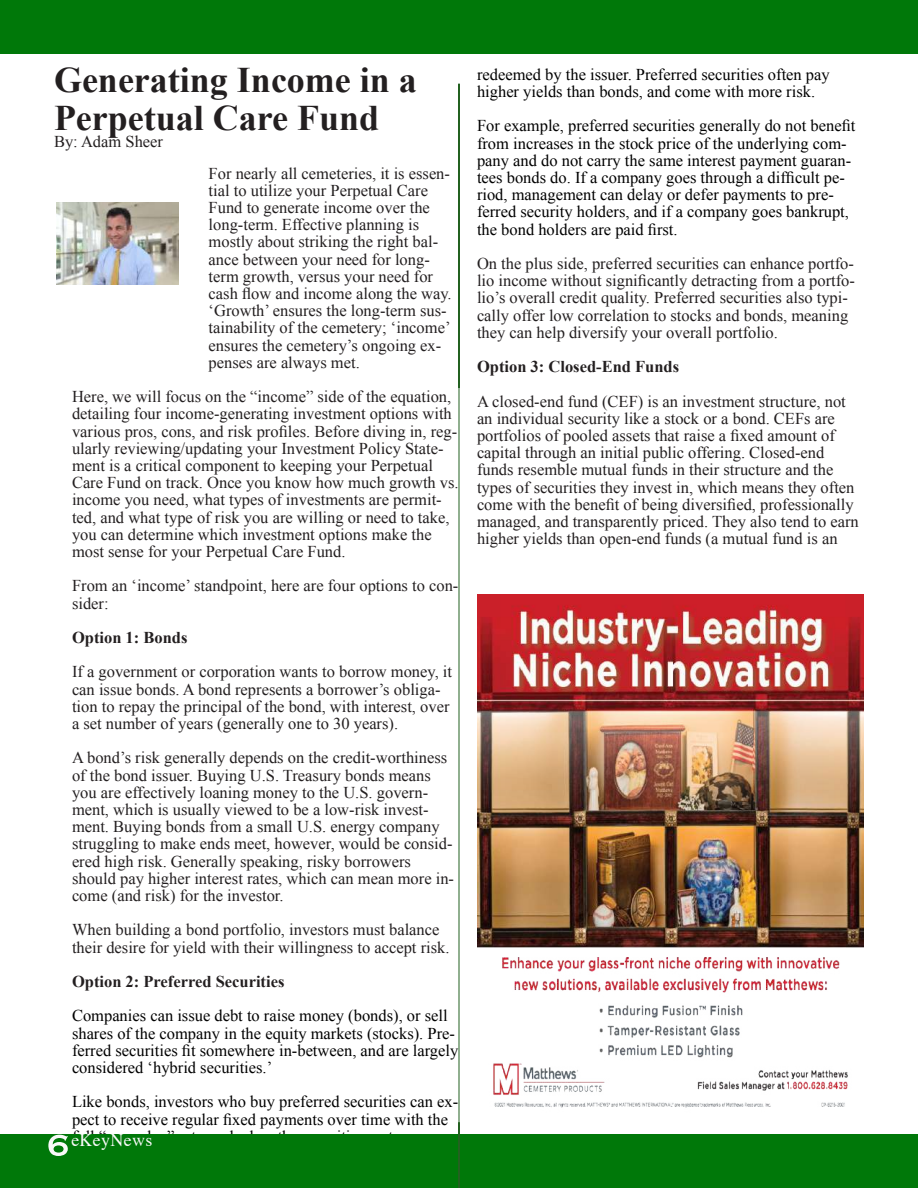
<style>
.page{position:relative;width:918px;height:1188px;background:#fff}
.page>*{position:absolute;margin:0;border:0;box-sizing:border-box;transform-origin:0 0}
.t1{font:700 36px/37.5px "Times New Roman";color:#231f20}
.t2{font:18px "Times";letter-spacing:.015em;color:#f9f9f9}
.t3{font:16.5px/17.2px "Times New Roman";color:#231f20}
.t4{font:16.5px/17.2px "Times New Roman";color:#000}
.t5{font:700 16.5px "Times New Roman";color:#231f20}
</style>
<div class="page">
<div style="left:0;top:0;width:918px;height:54px;background:#007809"></div>
<div style="left:0;top:1134px;width:918px;height:54px;background:#007809"></div>
<svg style="left:48px;top:1135px;width:20px;height:21px"></svg>
<svg style="left:458px;top:83px;width:2px;height:1105px;background:#6b9469"></svg>
<img style="left:477px;top:594px;width:387px;height:514px">
<img style="left:56px;top:203px;width:123px;height:81px">
<h1 class="t1" style="left:54px;top:65px;width:364px">Generating Income in a<br>Perpetual Care Fund</h1>
<p class="t3" style="left:54px;top:134px;width:111px">By: Adam Sheer</p>
<p class="t3" style="left:209px;top:166px;width:245px">For nearly all cemeteries, it is essen&shy;tial to utilize your Perpetual Care Fund to generate income over the long-term. Effective planning is mostly about striking the right bal&shy;ance between your need for long&shy;term growth, versus your need for cash flow and income along the way. ‘Growth’ ensures the long-term sus&shy;tainability of the cemetery; ‘income’ ensures the cemetery’s ongoing ex&shy;penses are always met.</p>
<p class="t3" style="left:72px;top:390px;width:388px">Here, we will focus on the “income” side of the equation, detailing four income-generating investment options with various pros, cons, and risk profiles. Before diving in, reg&shy;ularly reviewing/updating your Investment Policy State&shy;ment is a critical component to keeping your Perpetual Care Fund on track. Once you know how much growth vs. income you need, what types of investments are permit&shy;ted, and what type of risk you are willing or need to take, you can determine which investment options make the most sense for your Perpetual Care Fund.</p>
<p class="t3" style="left:72px;top:579px;width:388px">From an ‘income’ standpoint, here are four options to con&shy;sider:</p>
<p class="t5" style="left:72px;top:632px;width:117px">Option 1: Bonds</p>
<p class="t3" style="left:72px;top:665px;width:382px">If a government or corporation wants to borrow money, it can issue bonds. A bond represents a borrower’s obliga&shy;tion to repay the principal of the bond, with interest, over a set number of years (generally one to 30 years).</p>
<p class="t3" style="left:72px;top:751px;width:384px">A bond’s risk generally depends on the credit-worthiness of the bond issuer. Buying U.S. Treasury bonds means you are effectively loaning money to the U.S. govern&shy;ment, which is usually viewed to be a low-risk invest&shy;ment. Buying bonds from a small U.S. energy company struggling to make ends meet, however, would be consid&shy;ered high risk. Generally speaking, risky borrowers should pay higher interest rates, which can mean more in&shy;come (and risk) for the investor.</p>
<p class="t3" style="left:72px;top:923px;width:379px">When building a bond portfolio, investors must balance their desire for yield with their willingness to accept risk.</p>
<p class="t5" style="left:72px;top:976px;width:214px">Option 2: Preferred Securities</p>
<p class="t4" style="left:72px;top:1009px;width:388px">Companies can issue debt to raise money (bonds), or sell shares of the company in the equity markets (stocks). Pre&shy;ferred securities fit somewhere in-between, and are largely considered ‘hybrid securities.’</p>
<p class="t4" style="left:72px;top:1095px;width:388px">Like bonds, investors who buy preferred securities can ex&shy;pect to receive regular fixed payments over time with the</p>
<p class="t2" style="left:71px;top:1133px;width:82px">eKeyNews</p>
<p class="t4" style="left:477px;top:67px;width:354px">redeemed by the issuer. Preferred securities often pay higher yields than bonds, and come with more risk.</p>
<p class="t4" style="left:477px;top:119px;width:380px">For example, preferred securities generally do not benefit from increases in the stock price of the underlying com&shy;pany and do not carry the same interest payment guaran&shy;tees bonds do. If a company goes through a difficult pe&shy;riod, management can delay or defer payments to pre&shy;ferred security holders, and if a company goes bankrupt, the bond holders are paid first.</p>
<p class="t3" style="left:477px;top:256px;width:380px">On the plus side, preferred securities can enhance portfo&shy;lio income without significantly detracting from a portfo&shy;lio’s overall credit quality. Preferred securities also typi&shy;cally offer low correlation to stocks and bonds, meaning they can help diversify your overall portfolio.</p>
<p class="t5" style="left:477px;top:361px;width:204px">Option 3: Closed-End Funds</p>
<p class="t3" style="left:477px;top:394px;width:383px">A closed-end fund (CEF) is an investment structure, not an individual security like a stock or a bond. CEFs are portfolios of pooled assets that raise a fixed amount of capital through an initial public offering. Closed-end funds resemble mutual funds in their structure and the types of securities they invest in, which means they often come with the benefit of being diversified, professionally managed, and transparently priced. They also tend to earn higher yields than open-end funds (a mutual fund is an</p>
</div>
